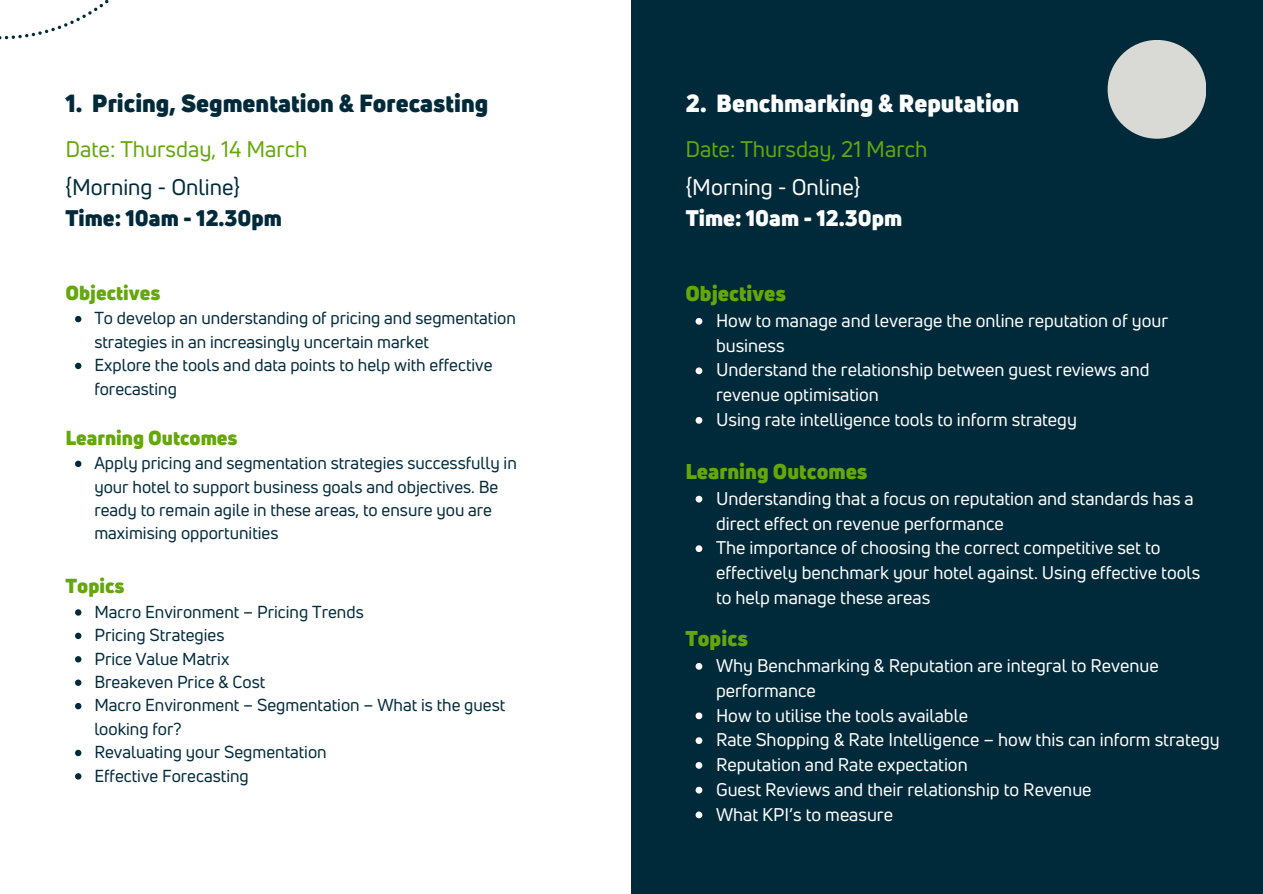
<style>
.page{position:relative;width:1263px;height:894px;background:#fff}
.page>*{position:absolute;margin:0;border:0;box-sizing:border-box;transform-origin:0 0}
.t1{font:900 24.3px "Uni Neue";color:#002a3a}
.t2{font:900 24.3px "Uni Neue";color:#fff}
.t3{font:22.05px "Uni Neue";color:#64a70b}
.t4{font:900 22.05px "Uni Neue";color:#002a3a}
.t5{font:900 22.05px "Uni Neue";color:#fff}
.t6{font:22.05px "Uni Neue";color:#002a3a}
.t7{font:22.05px "Uni Neue";color:#fff}
.t8{font:900 21px "Uni Neue";color:#64a70b}
.t9{font:900 19.8px "Uni Neue";color:#64a70b}
.t10{font:18px/24.8px "Uni Neue";color:#fff}
.t11{font:16.95px/23.4px "Uni Neue";color:#002a3a}
</style>
<div class="page">
<div style="left:631px;top:0;width:631px;height:893px;background:#002a3a"></div>
<svg style="left:75px;top:609px;width:6px;height:6px"></svg>
<svg style="left:75px;top:632px;width:6px;height:7px"></svg>
<svg style="left:75px;top:656px;width:6px;height:6px"></svg>
<svg style="left:75px;top:679px;width:6px;height:6px"></svg>
<svg style="left:75px;top:703px;width:6px;height:6px"></svg>
<svg style="left:75px;top:749px;width:6px;height:7px"></svg>
<svg style="left:75px;top:773px;width:6px;height:6px"></svg>
<svg style="left:75px;top:316px;width:6px;height:6px"></svg>
<svg style="left:75px;top:362px;width:6px;height:7px"></svg>
<svg style="left:75px;top:460px;width:6px;height:7px"></svg>
<svg style="left:696px;top:663px;width:6px;height:6px"></svg>
<svg style="left:696px;top:712px;width:6px;height:7px"></svg>
<svg style="left:696px;top:737px;width:6px;height:6px"></svg>
<svg style="left:696px;top:762px;width:6px;height:6px"></svg>
<svg style="left:696px;top:786px;width:6px;height:7px"></svg>
<svg style="left:696px;top:811px;width:6px;height:7px"></svg>
<svg style="left:696px;top:318px;width:6px;height:6px"></svg>
<svg style="left:696px;top:367px;width:6px;height:7px"></svg>
<svg style="left:696px;top:417px;width:6px;height:6px"></svg>
<svg style="left:696px;top:495px;width:6px;height:7px"></svg>
<svg style="left:696px;top:545px;width:6px;height:7px"></svg>
<svg style="left:0;top:0;width:109px;height:39px"></svg>
<div style="left:1108px;top:40px;width:98px;height:99px;background:#d9d9d6;border-radius:50%"></div>
<p class="t1" style="left:65px;top:86px;width:424px">1. Pricing, Segmentation &amp; Forecasting</p>
<p class="t3" style="left:65px;top:134px;width:244px">Date: Thursday, 14 March</p>
<p class="t6" style="left:65px;top:172px;width:176px">{Morning - Online}</p>
<p class="t4" style="left:65px;top:202px;width:218px">Time: 10am - 12.30pm</p>
<p class="t9" style="left:65px;top:279px;width:97px">Objectives</p>
<p class="t11" style="left:94px;top:306px;width:423px">To develop an understanding of pricing and segmentation strategies in an increasingly uncertain market</p>
<p class="t11" style="left:94px;top:353px;width:400px">Explore the tools and data points to help with effective forecasting</p>
<p class="t9" style="left:65px;top:424px;width:174px">Learning Outcomes</p>
<p class="t11" style="left:94px;top:451px;width:424px">Apply pricing and segmentation strategies successfully in your hotel to support business goals and objectives. Be ready to remain agile in these areas, to ensure you are maximising opportunities</p>
<p class="t9" style="left:65px;top:572px;width:61px">Topics</p>
<p class="t11" style="left:94px;top:599px;width:271px">Macro Environment – Pricing Trends</p>
<p class="t11" style="left:94px;top:623px;width:132px">Pricing Strategies</p>
<p class="t11" style="left:94px;top:646px;width:136px">Price Value Matrix</p>
<p class="t11" style="left:94px;top:669px;width:172px">Breakeven Price &amp; Cost</p>
<p class="t11" style="left:94px;top:693px;width:412px">Macro Environment – Segmentation – What is the guest looking for?</p>
<p class="t11" style="left:94px;top:740px;width:234px">Revaluating your Segmentation</p>
<p class="t11" style="left:94px;top:763px;width:156px">Effective Forecasting</p>
<p class="t2" style="left:686px;top:86px;width:335px">2. Benchmarking &amp; Reputation</p>
<p class="t3" style="left:685px;top:134px;width:243px">Date: Thursday, 21 March</p>
<p class="t7" style="left:686px;top:172px;width:176px">{Morning - Online}</p>
<p class="t5" style="left:686px;top:202px;width:218px">Time: 10am - 12.30pm</p>
<p class="t8" style="left:685px;top:279px;width:102px">Objectives</p>
<p class="t10" style="left:716px;top:308px;width:454px">How to manage and leverage the online reputation of your business</p>
<p class="t10" style="left:716px;top:357px;width:435px">Understand the relationship between guest reviews and revenue optimisation</p>
<p class="t10" style="left:716px;top:407px;width:362px">Using rate intelligence tools to inform strategy</p>
<p class="t8" style="left:685px;top:456px;width:184px">Learning Outcomes</p>
<p class="t10" style="left:716px;top:485px;width:479px">Understanding that a focus on reputation and standards has a direct effect on revenue performance</p>
<p class="t10" style="left:716px;top:535px;width:486px">The importance of choosing the correct competitive set to effectively benchmark your hotel against. Using effective tools to help manage these areas</p>
<p class="t8" style="left:685px;top:623px;width:64px">Topics</p>
<p class="t10" style="left:716px;top:652px;width:444px">Why Benchmarking &amp; Reputation are integral to Revenue performance</p>
<p class="t10" style="left:716px;top:702px;width:254px">How to utilise the tools available</p>
<p class="t10" style="left:716px;top:727px;width:505px">Rate Shopping &amp; Rate Intelligence – how this can inform strategy</p>
<p class="t10" style="left:716px;top:751px;width:253px">Reputation and Rate expectation</p>
<p class="t10" style="left:716px;top:776px;width:377px">Guest Reviews and their relationship to Revenue</p>
<p class="t10" style="left:716px;top:801px;width:179px">What KPI’s to measure</p>
</div>
